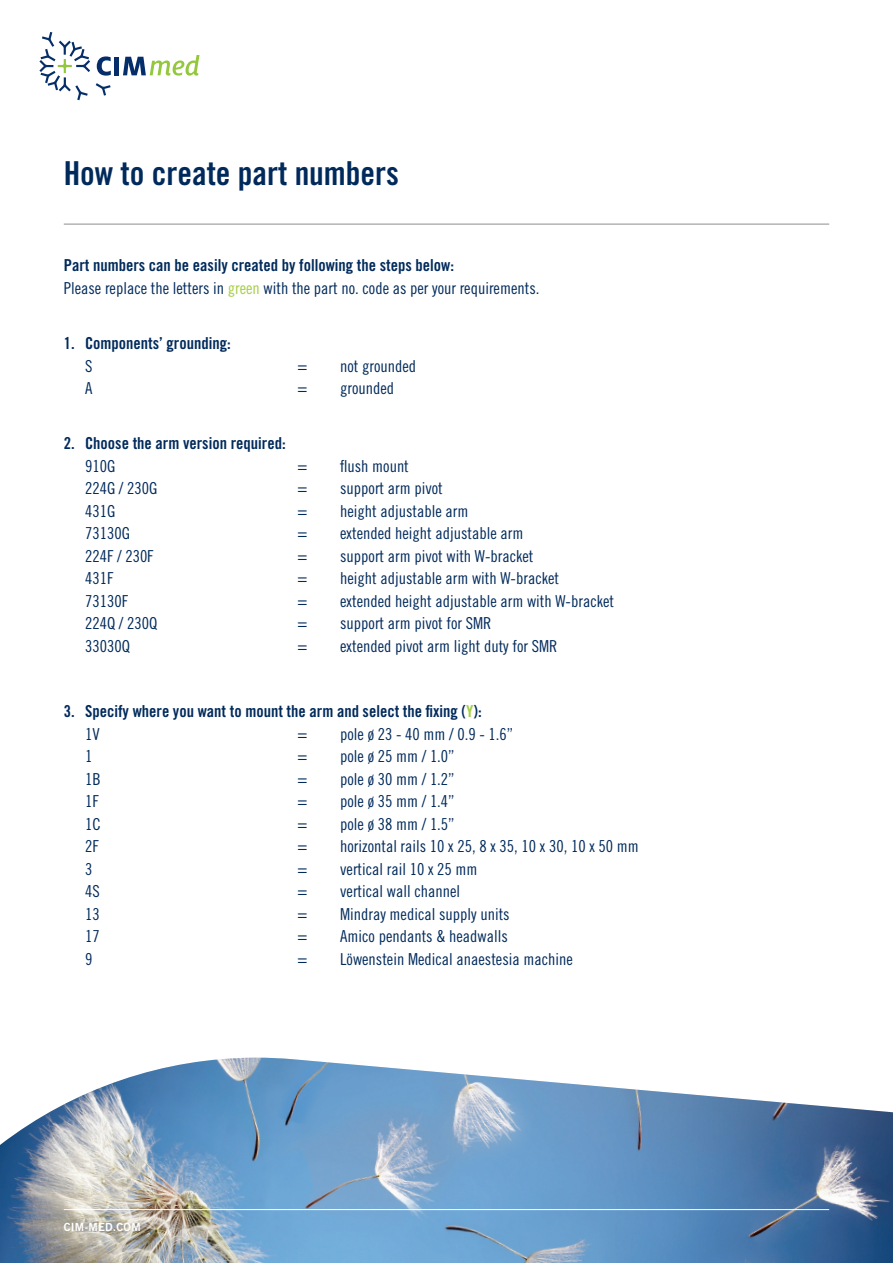
<style>
.page{position:relative;width:893px;height:1263px;background:#fff}
.page>*{position:absolute;margin:0;border:0;box-sizing:border-box;transform-origin:0 0}
.t1{font:33px "Trade Gothic LT Std Bd Cn 20";color:#002a5b}
.t2{font:16.5px "Trade Gothic LT Std Cn 18";color:#002a5b}
.t3{font:16.5px "Trade Gothic LT Std Bd Cn 20";color:#002a5b}
.t4{font:11.25px "Trade Gothic LT Std Bd 2";letter-spacing:.02em;color:#fff}
.s1{color:#a5ce44}
</style>
<div class="page">
<svg style="left:96px;top:83px;width:15px;height:13px"></svg>
<svg style="left:97px;top:56px;width:14px;height:20px"></svg>
<div style="left:114px;top:57px;width:5px;height:18px;background:#052d69"></div>
<svg style="left:123px;top:55px;width:76px;height:21px"></svg>
<svg style="left:39px;top:32px;width:51px;height:68px"></svg>
<img style="left:0;top:1058px;width:893px;height:205px">
<hr style="left:64px;top:1209px;width:765px;height:1px;background:#fff">
<hr style="left:64px;top:224px;width:765px;height:1px;background:#8e8e8f">
<h1 class="t1" style="left:64px;top:154px;width:337px">How to create part numbers</h1>
<p class="t3" style="left:64px;top:255px;width:392px">Part numbers can be easily created by following the steps below:</p>
<p class="t2" style="left:64px;top:278px;width:477px">Please replace the letters in <span class="s1">green</span> with the part no. code as per your requirements.</p>
<p class="t3" style="left:64px;top:333px;width:168px">1. Components’ grounding:</p>
<p class="t2" style="left:85px;top:356px;width:9px">S</p>
<p class="t2" style="left:298px;top:356px;width:11px">=</p>
<p class="t2" style="left:340px;top:356px;width:78px">not grounded</p>
<p class="t2" style="left:85px;top:378px;width:9px">A</p>
<p class="t2" style="left:298px;top:378px;width:11px">=</p>
<p class="t2" style="left:340px;top:378px;width:56px">grounded</p>
<p class="t3" style="left:64px;top:433px;width:223px">2. Choose the arm version required:</p>
<p class="t2" style="left:85px;top:456px;width:32px">910G</p>
<p class="t2" style="left:298px;top:456px;width:11px">=</p>
<p class="t2" style="left:340px;top:456px;width:70px">flush mount</p>
<p class="t2" style="left:85px;top:479px;width:74px">224G / 230G</p>
<p class="t2" style="left:298px;top:479px;width:11px">=</p>
<p class="t2" style="left:340px;top:479px;width:104px">support arm pivot</p>
<p class="t2" style="left:85px;top:501px;width:32px">431G</p>
<p class="t2" style="left:298px;top:501px;width:11px">=</p>
<p class="t2" style="left:340px;top:501px;width:130px">height adjustable arm</p>
<p class="t2" style="left:85px;top:524px;width:46px">73130G</p>
<p class="t2" style="left:298px;top:524px;width:11px">=</p>
<p class="t2" style="left:340px;top:524px;width:185px">extended height adjustable arm</p>
<p class="t2" style="left:85px;top:546px;width:70px">224F / 230F</p>
<p class="t2" style="left:298px;top:546px;width:11px">=</p>
<p class="t2" style="left:340px;top:546px;width:195px">support arm pivot with W-bracket</p>
<p class="t2" style="left:85px;top:569px;width:30px">431F</p>
<p class="t2" style="left:298px;top:569px;width:11px">=</p>
<p class="t2" style="left:340px;top:569px;width:221px">height adjustable arm with W-bracket</p>
<p class="t2" style="left:85px;top:591px;width:45px">73130F</p>
<p class="t2" style="left:298px;top:591px;width:11px">=</p>
<p class="t2" style="left:340px;top:591px;width:275px">extended height adjustable arm with W-bracket</p>
<p class="t2" style="left:85px;top:614px;width:74px">224Q / 230Q</p>
<p class="t2" style="left:298px;top:614px;width:11px">=</p>
<p class="t2" style="left:340px;top:614px;width:153px">support arm pivot for SMR</p>
<p class="t2" style="left:85px;top:636px;width:46px">33030Q</p>
<p class="t2" style="left:298px;top:636px;width:11px">=</p>
<p class="t2" style="left:340px;top:636px;width:219px">extended pivot arm light duty for SMR</p>
<p class="t3" style="left:64px;top:701px;width:419px">3. Specify where you want to mount the arm and select the fixing (<span class="s1">Y</span>):</p>
<p class="t2" style="left:85px;top:724px;width:16px">1V</p>
<p class="t2" style="left:298px;top:724px;width:11px">=</p>
<p class="t2" style="left:340px;top:724px;width:175px">pole ø 23 - 40 mm / 0.9 - 1.6”</p>
<p class="t2" style="left:85px;top:747px;width:9px">1</p>
<p class="t2" style="left:298px;top:747px;width:11px">=</p>
<p class="t2" style="left:340px;top:747px;width:116px">pole ø 25 mm / 1.0”</p>
<p class="t2" style="left:85px;top:769px;width:17px">1B</p>
<p class="t2" style="left:298px;top:769px;width:11px">=</p>
<p class="t2" style="left:340px;top:769px;width:116px">pole ø 30 mm / 1.2”</p>
<p class="t2" style="left:85px;top:792px;width:15px">1F</p>
<p class="t2" style="left:298px;top:792px;width:11px">=</p>
<p class="t2" style="left:340px;top:792px;width:116px">pole ø 35 mm / 1.4”</p>
<p class="t2" style="left:85px;top:814px;width:17px">1C</p>
<p class="t2" style="left:298px;top:814px;width:11px">=</p>
<p class="t2" style="left:340px;top:814px;width:116px">pole ø 38 mm / 1.5”</p>
<p class="t2" style="left:85px;top:837px;width:15px">2F</p>
<p class="t2" style="left:298px;top:837px;width:11px">=</p>
<p class="t2" style="left:340px;top:837px;width:300px">horizontal rails 10 x 25, 8 x 35, 10 x 30, 10 x 50 mm</p>
<p class="t2" style="left:85px;top:859px;width:9px">3</p>
<p class="t2" style="left:298px;top:859px;width:11px">=</p>
<p class="t2" style="left:340px;top:859px;width:139px">vertical rail 10 x 25 mm</p>
<p class="t2" style="left:85px;top:882px;width:16px">4S</p>
<p class="t2" style="left:298px;top:882px;width:11px">=</p>
<p class="t2" style="left:340px;top:882px;width:122px">vertical wall channel</p>
<p class="t2" style="left:85px;top:904px;width:16px">13</p>
<p class="t2" style="left:298px;top:904px;width:11px">=</p>
<p class="t2" style="left:340px;top:904px;width:171px">Mindray medical supply units</p>
<p class="t2" style="left:85px;top:927px;width:16px">17</p>
<p class="t2" style="left:298px;top:927px;width:11px">=</p>
<p class="t2" style="left:340px;top:927px;width:169px">Amico pendants &amp; headwalls</p>
<p class="t2" style="left:85px;top:949px;width:9px">9</p>
<p class="t2" style="left:298px;top:949px;width:11px">=</p>
<p class="t2" style="left:340px;top:949px;width:234px">Löwenstein Medical anaestesia machine</p>
<p class="t4" style="left:64px;top:1220px;width:78px">CIM-MED.COM</p>
</div>
